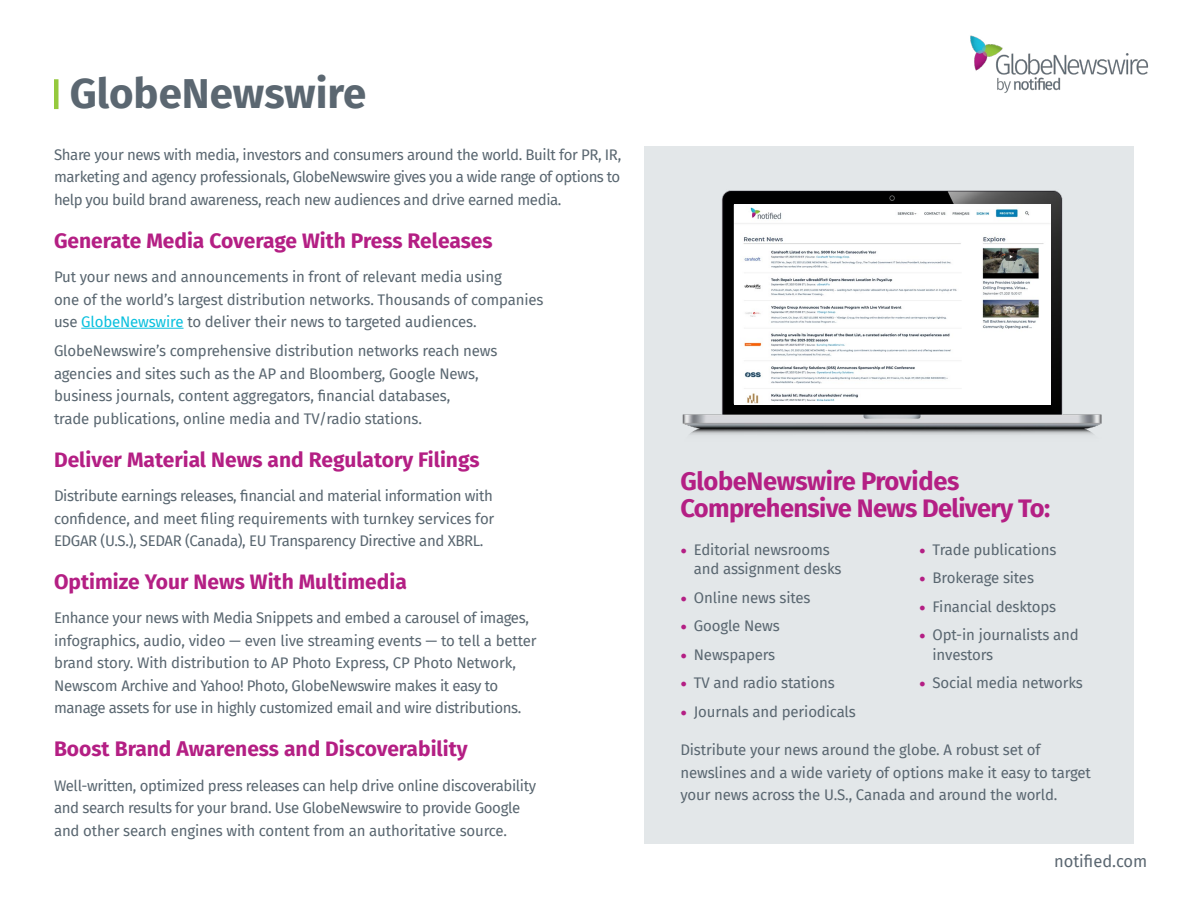
<style>
.page{position:relative;width:1188px;height:918px;background:#fff}
.page>*{position:absolute;margin:0;border:0;box-sizing:border-box;transform-origin:0 0}
.t1{font:700 42px "Fira Sans";color:#5b6771}
.t2{font:700 25.5px/27px "Fira Sans";letter-spacing:-.025em;color:#b41f84}
.t3{font:700 21px "Fira Sans";color:#b41f84}
.t4{font:16.5px "Fira Sans";color:#5b6771}
.t5{font:15px/22.5px "Fira Sans";letter-spacing:-.01em;color:#596670}
.s1{color:#08c0de}
.s2{font-family:"Mark Pro";font-weight:700;color:#b41f84}
</style>
<div class="page">
<div style="left:645px;top:146px;width:489px;height:697px;background:#e3e7e9"></div>
<img style="left:970px;top:35px;width:179px;height:58px">
<img style="left:682px;top:190px;width:420px;height:245px">
<hr style="left:81px;top:328px;width:103px;height:1px;background:#08c0de">
<hr style="left:54px;top:79px;width:4px;height:30px;background:#95c93d">
<img style="left:734px;top:205px;width:317px;height:199px">
<h1 class="t1" style="left:70px;top:58px;width:298px">GlobeNewswire</h1>
<p class="t5" style="left:54px;top:143px;width:569px;text-align:justify">Share your news with media, investors and consumers around the world. Built for PR, IR, marketing and agency professionals, GlobeNewswire gives you a wide range of options to help you build brand awareness, reach new audiences and drive earned media.</p>
<h3 class="t3" style="left:54px;top:223px;width:440px">Generate Media Coverage With Press Releases</h3>
<p class="t5" style="left:54px;top:265px;width:491px">Put your news and announcements in front of relevant media using<br>one of the world’s largest distribution networks. Thousands of companies use <span class="s1">GlobeNewswire</span> to deliver their news to targeted audiences.</p>
<p class="t5" style="left:54px;top:339px;width:445px">GlobeNewswire’s comprehensive distribution networks reach news agencies and sites such as the AP and Bloomberg, Google News, business journals, content aggregators, financial databases,<br>trade publications, online media and TV/radio stations.</p>
<h3 class="t3" style="left:54px;top:442px;width:427px">Deliver Material News and Regulatory Filings</h3>
<p class="t5" style="left:54px;top:484px;width:442px;text-align:justify">Distribute earnings releases, financial and material information with confidence, and meet filing requirements with turnkey services for EDGAR (U.S.), SEDAR (Canada), EU Transparency Directive and XBRL.</p>
<h3 class="t3" style="left:54px;top:564px;width:354px">Optimize Your News With Multimedia</h3>
<p class="t5" style="left:54px;top:606px;width:484px">Enhance your news with Media Snippets and embed a carousel of images, infographics, audio, video — even live streaming events — to tell a better brand story. With distribution to AP Photo Express, CP Photo Network, Newscom Archive and Yahoo! Photo, GlobeNewswire makes it easy to manage assets for use in highly customized email and wire distributions.</p>
<h3 class="t3" style="left:54px;top:731px;width:415px">Boost Brand Awareness and Discoverability</h3>
<p class="t5" style="left:54px;top:774px;width:484px">Well-written, optimized press releases can help drive online discoverability and search results for your brand. Use GlobeNewswire to provide Google and other search engines with content from an authoritative source.</p>
<h2 class="t2" style="left:680px;top:466px;width:371px">GlobeNewswire Provides<br>Comprehensive News Delivery To:</h2>
<p class="t5" style="left:694px;top:539px;width:149px;line-height:19.5px;text-indent:-14px"><span class="s2">•</span> Editorial newsrooms and assignment desks</p>
<p class="t5" style="left:680px;top:586px;width:132px"><span class="s2">•</span> Online news sites</p>
<p class="t5" style="left:680px;top:614px;width:101px"><span class="s2">•</span> Google News</p>
<p class="t5" style="left:680px;top:643px;width:96px"><span class="s2">•</span> Newspapers</p>
<p class="t5" style="left:680px;top:671px;width:156px"><span class="s2">•</span> TV and radio stations</p>
<p class="t5" style="left:680px;top:700px;width:177px"><span class="s2">•</span> Journals and periodicals</p>
<p class="t5" style="left:919px;top:538px;width:139px"><span class="s2">•</span> Trade publications</p>
<p class="t5" style="left:919px;top:566px;width:116px"><span class="s2">•</span> Brokerage sites</p>
<p class="t5" style="left:919px;top:595px;width:139px"><span class="s2">•</span> Financial desktops</p>
<p class="t5" style="left:933px;top:625px;width:148px;line-height:19.5px;text-indent:-13px"><span class="s2">•</span> Opt-in journalists and investors</p>
<p class="t5" style="left:919px;top:671px;width:165px"><span class="s2">•</span> Social media networks</p>
<p class="t5" style="left:680px;top:739px;width:412px">Distribute your news around the globe. A robust set of newslines and a wide variety of options make it easy to target your news across the U.S., Canada and around the world.</p>
<p class="t4" style="left:1054px;top:848px;width:95px">notified.com</p>
</div>
